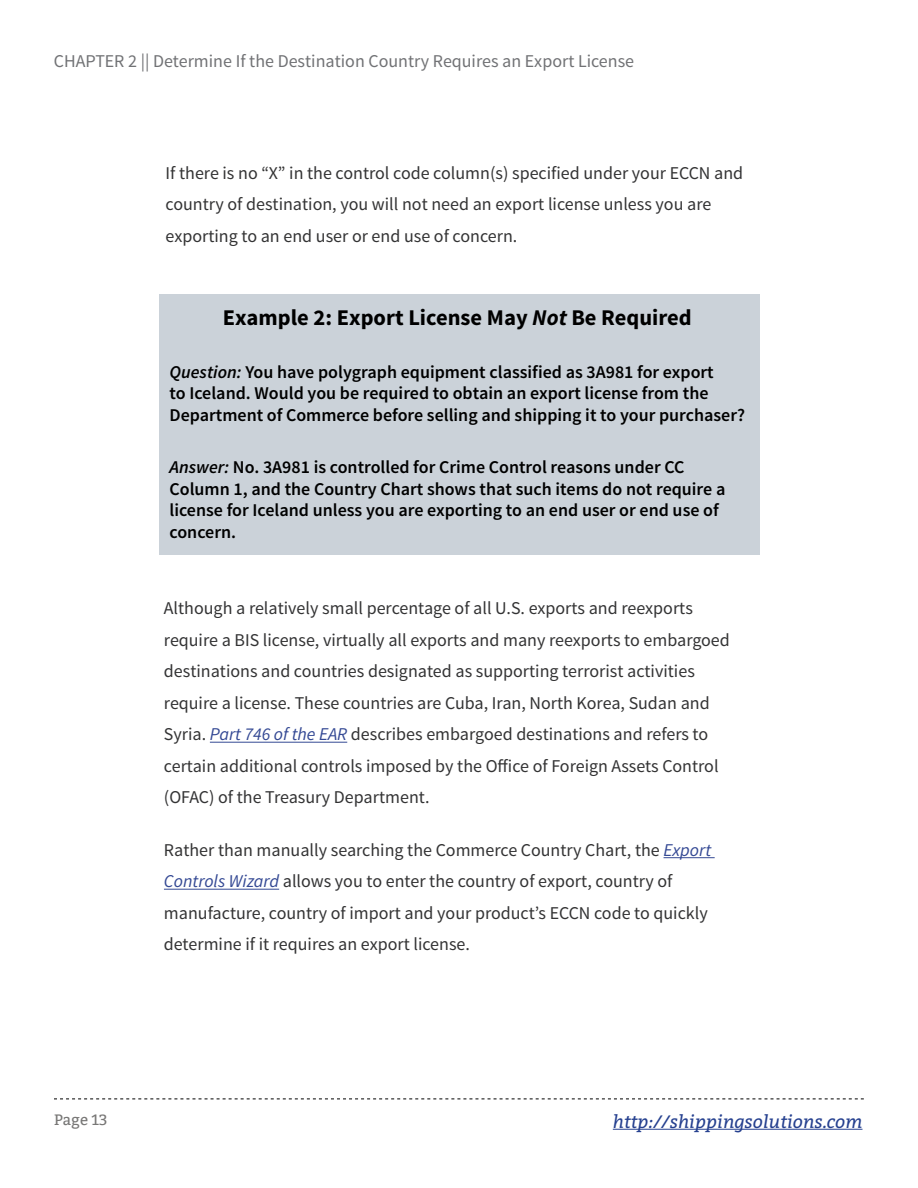
<style>
.page{position:relative;width:918px;height:1188px;background:#fff}
.page>*{position:absolute;margin:0;border:0;box-sizing:border-box;transform-origin:0 0}
.t1{font:700 22.5px "Source Sans Pro";color:#000}
.t2{font:18px/31.5px "Source Sans Pro";color:#333334}
.t3{font:600 18px/21.6px "Source Sans Pro";color:#000}
.t4{font:18px "Source Sans Pro";color:#717275}
.t5{font:italic 18px "Bitter";color:#25408f}
.t6{font:15px "Bitter";color:#787776}
.s1{font-style:italic}
.s2{font-style:italic;color:#344994}
</style>
<div class="page">
<svg style="left:54px;top:1099px;width:810px;height:1px"></svg>
<hr style="left:613px;top:1129px;width:249px;height:1px;background:#25408f">
<div style="left:159px;top:295px;width:601px;height:260px;background:#cbd2d9"></div>
<hr style="left:210px;top:742px;width:137px;height:1px;background:#344994">
<hr style="left:664px;top:857px;width:51px;height:1px;background:#344994">
<hr style="left:164px;top:889px;width:115px;height:1px;background:#344994">
<p class="t4" style="left:54px;top:50px;width:582px">CHAPTER 2 || Determine If the Destination Country Requires an Export License</p>
<p class="t2" style="left:166px;top:157px;width:579px">If there is no “X” in the control code column(s) specified under your ECCN and country of destination, you will not need an export license unless you are exporting to an end user or end use of concern.</p>
<p class="t1" style="left:223px;top:303px;width:470px">Example 2: Export License May <span class="s1">Not</span> Be Required</p>
<p class="t3" style="left:170px;top:361px;width:577px"><span class="s1">Question:</span> You have polygraph equipment classified as 3A981 for export<br>to Iceland. Would you be required to obtain an export license from the<br>Department of Commerce before selling and shipping it to your purchaser?</p>
<p class="t3" style="left:170px;top:457px;width:557px"><span class="s1">Answer:</span> No. 3A981 is controlled for Crime Control reasons under CC Column 1, and the Country Chart shows that such items do not require a license for Iceland unless you are exporting to an end user or end use of concern.</p>
<p class="t2" style="left:164px;top:593px;width:567px">Although a relatively small percentage of all U.S. exports and reexports require a BIS license, virtually all exports and many reexports to embargoed destinations and countries designated as supporting terrorist activities require a license. These countries are Cuba, Iran, North Korea, Sudan and Syria. <span class="s2">Part 746 of the EAR</span> describes embargoed destinations and refers to certain additional controls imposed by the Office of Foreign Assets Control (OFAC) of the Treasury Department.</p>
<p class="t2" style="left:164px;top:834px;width:549px">Rather than manually searching the Commerce Country Chart, the <span class="s2">Export Controls Wizard</span> allows you to enter the country of export, country of manufacture, country of import and your product’s ECCN code to quickly determine if it requires an export license.</p>
<p class="t6" style="left:54px;top:1111px;width:55px">Page 13</p>
<p class="t5" style="left:613px;top:1108px;width:251px">http://shippingsolutions.com</p>
</div>
